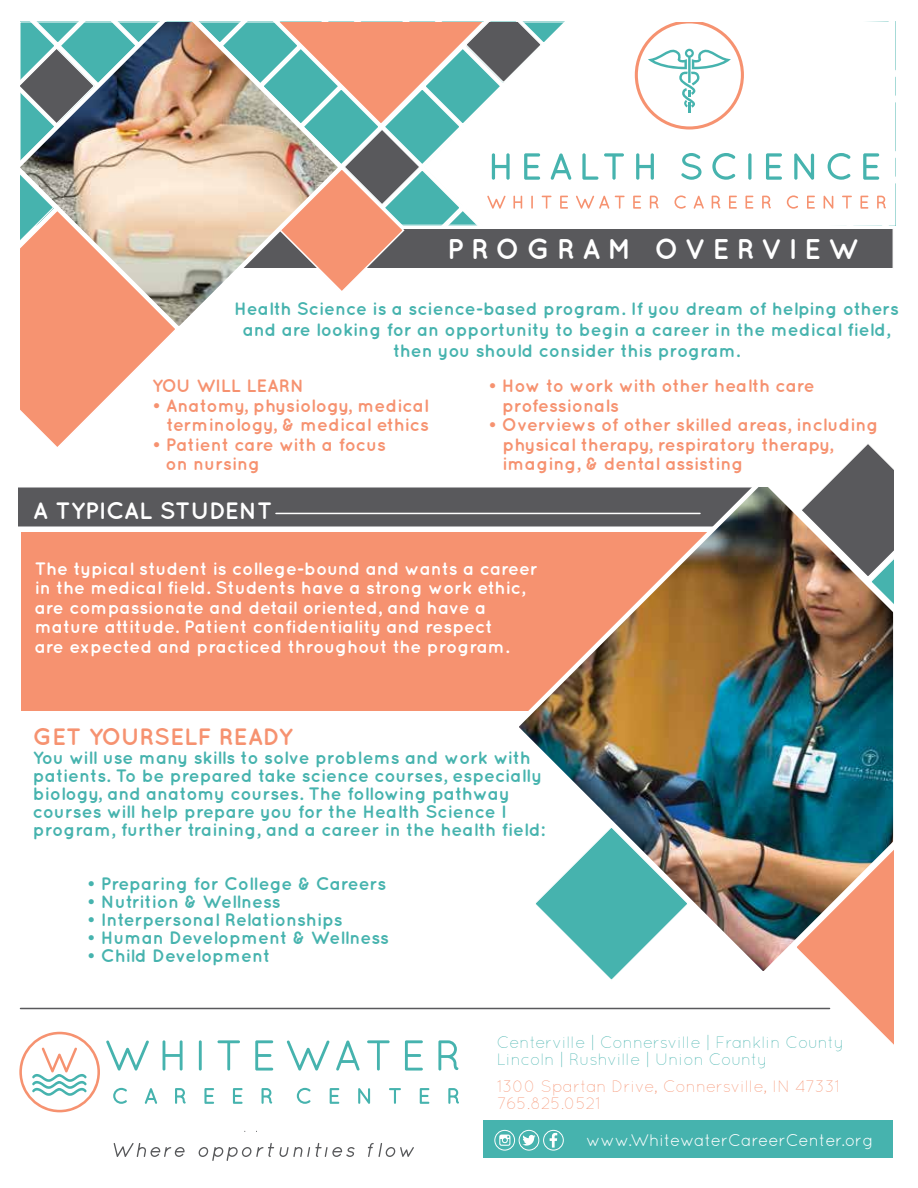
<style>
.page{position:relative;width:918px;height:1188px;background:#fff}
.page>*{position:absolute;margin:0;border:0;box-sizing:border-box;transform-origin:0 0}
.t1{font:700 28.5px "Quicksand";letter-spacing:.25em;color:#fff}
.t2{font:700 23.7px "Quicksand";color:#f69270}
.t3{font:700 23.7px "Quicksand";color:#fff}
.t4{font:700 18px/18px "Quicksand";color:#46b3ae;text-align:center}
.t5{font:700 18px/19.5px "Quicksand";color:#f69270}
.t6{font:700 18px/19.5px "Quicksand";color:#fff}
.t7{font:16.95px "Quicksand";letter-spacing:-.01em;color:#fff}
.t8{font:300 16.5px/16.5px "Quicksand";color:#46b3ae}
.t9{font:300 16.5px/16.5px "Quicksand";color:#f69270}
</style>
<div class="page">
<div style="left:17px;top:487px;width:756px;height:40px;background:#59595c"></div>
<div style="left:21px;top:532px;width:793px;height:179px;background:#f69270"></div>
<div style="left:164px;top:228px;width:729px;height:41px;background:#59595c;border:1px solid #fff"></div>
<div style="left:483px;top:1121px;width:410px;height:37px;background:#46b3ae"></div>
<svg style="left:19px;top:1032px;width:81px;height:80px"></svg>
<svg style="left:106px;top:1040px;width:43px;height:31px"></svg>
<svg style="left:163px;top:1040px;width:20px;height:31px"></svg>
<hr style="left:199px;top:1040px;width:3px;height:31px;background:#46b3ae">
<svg style="left:217px;top:1040px;width:23px;height:31px"></svg>
<svg style="left:255px;top:1040px;width:18px;height:31px"></svg>
<svg style="left:287px;top:1040px;width:43px;height:31px"></svg>
<svg style="left:336px;top:1041px;width:24px;height:30px"></svg>
<svg style="left:367px;top:1040px;width:23px;height:31px"></svg>
<svg style="left:405px;top:1040px;width:18px;height:31px"></svg>
<svg style="left:438px;top:1040px;width:21px;height:31px"></svg>
<svg style="left:113px;top:1088px;width:14px;height:16px"></svg>
<svg style="left:145px;top:1088px;width:12px;height:16px"></svg>
<svg style="left:175px;top:1088px;width:11px;height:16px"></svg>
<svg style="left:204px;top:1088px;width:10px;height:16px"></svg>
<svg style="left:233px;top:1088px;width:10px;height:16px"></svg>
<svg style="left:262px;top:1088px;width:10px;height:16px"></svg>
<svg style="left:297px;top:1088px;width:13px;height:16px"></svg>
<svg style="left:330px;top:1088px;width:9px;height:16px"></svg>
<svg style="left:358px;top:1088px;width:12px;height:16px"></svg>
<svg style="left:389px;top:1088px;width:12px;height:16px"></svg>
<svg style="left:420px;top:1088px;width:9px;height:16px"></svg>
<svg style="left:448px;top:1088px;width:11px;height:16px"></svg>
<svg style="left:114px;top:1143px;width:71px;height:14px"></svg>
<svg style="left:199px;top:1143px;width:156px;height:18px"></svg>
<svg style="left:368px;top:1143px;width:46px;height:14px"></svg>
<img style="left:20px;top:22px;width:258px;height:304px">
<svg style="left:20px;top:48px;width:75px;height:76px;background:#6b8a8d"></svg>
<svg style="left:20px;top:169px;width:158px;height:278px"></svg>
<svg style="left:633px;top:196px;width:8px;height:13px"></svg>
<svg style="left:650px;top:196px;width:9px;height:13px"></svg>
<svg style="left:674px;top:195px;width:12px;height:14px"></svg>
<svg style="left:694px;top:196px;width:10px;height:13px"></svg>
<svg style="left:712px;top:196px;width:8px;height:13px"></svg>
<svg style="left:729px;top:196px;width:8px;height:13px"></svg>
<svg style="left:745px;top:196px;width:8px;height:13px"></svg>
<svg style="left:762px;top:196px;width:9px;height:13px"></svg>
<svg style="left:787px;top:195px;width:11px;height:14px"></svg>
<svg style="left:807px;top:196px;width:8px;height:13px"></svg>
<svg style="left:824px;top:196px;width:9px;height:13px"></svg>
<svg style="left:842px;top:196px;width:10px;height:13px"></svg>
<svg style="left:860px;top:196px;width:8px;height:13px"></svg>
<svg style="left:877px;top:196px;width:9px;height:13px"></svg>
<svg style="left:278px;top:22px;width:347px;height:269px"></svg>
<svg style="left:636px;top:153px;width:18px;height:27px"></svg>
<svg style="left:681px;top:153px;width:21px;height:27px"></svg>
<svg style="left:712px;top:153px;width:23px;height:27px"></svg>
<svg style="left:748px;top:153px;width:4px;height:27px"></svg>
<svg style="left:766px;top:153px;width:16px;height:27px"></svg>
<svg style="left:794px;top:153px;width:20px;height:27px"></svg>
<svg style="left:828px;top:153px;width:22px;height:27px"></svg>
<svg style="left:863px;top:153px;width:16px;height:27px"></svg>
<svg style="left:635px;top:22px;width:109px;height:108px"></svg>
<img style="left:509px;top:487px;width:384px;height:493px">
<svg style="left:793px;top:826px;width:100px;height:218px"></svg>
<svg style="left:801px;top:444px;width:92px;height:176px"></svg>
<hr style="left:276px;top:513px;width:424px;height:1px;background:#fff">
<svg style="left:522px;top:1135px;width:14px;height:11px"></svg>
<div style="left:519px;top:1130px;width:20px;height:20px;border:1px solid #fff;border-radius:50%"></div>
<div style="left:543px;top:1130px;width:21px;height:20px;border:1px solid #fff;border-radius:50%"></div>
<svg style="left:550px;top:1133px;width:7px;height:15px"></svg>
<div style="left:494px;top:1130px;width:21px;height:20px;border:1px solid #fff;border-radius:50%"></div>
<svg style="left:499px;top:1135px;width:11px;height:11px"></svg>
<hr style="left:20px;top:1008px;width:810px;height:1px;background:#59595c">
<h1 class="t1" style="left:447px;top:232px;width:414px">PROGRAM OVERVIEW</h1>
<p class="t4" style="left:234px;top:298px;width:666px;line-height:21px">Health Science is a science-based program. If you dream of helping others and are looking for an opportunity to begin a career in the medical field, then you should consider this program.</p>
<p class="t5" style="left:152px;top:375px;width:153px">YOU WILL LEARN</p>
<p class="t5" style="left:152px;top:395px;width:279px;text-align:right">• Anatomy, physiology, medical terminology, &amp; medical ethics</p>
<p class="t5" style="left:166px;top:434px;width:222px;text-indent:-14px">• Patient care with a focus on nursing</p>
<h2 class="t3" style="left:33px;top:496px;width:241px">A TYPICAL STUDENT</h2>
<p class="t5" style="left:502px;top:375px;width:314px;text-indent:-14px">• How to work with other health care professionals</p>
<p class="t5" style="left:503px;top:414px;width:377px;text-indent:-15px">• Overviews of other skilled areas, including physical therapy, respiratory therapy, imaging, &amp; dental assisting</p>
<p class="t6" style="left:35px;top:558px;width:504px">The typical student is college-bound and wants a career in the medical field. Students have a strong work ethic, are compassionate and detail oriented, and have a mature attitude. Patient confidentiality and respect<br>are expected and practiced throughout the program.</p>
<h2 class="t2" style="left:33px;top:723px;width:261px">GET YOURSELF READY</h2>
<p class="t4" style="left:33px;top:748px;width:513px;text-align:left">You will use many skills to solve problems and work with patients. To be prepared take science courses, especially biology, and anatomy courses. The following pathway courses will help prepare you for the Health Science I program, further training, and a career in the health field:</p>
<p class="t4" style="left:87px;top:874px;width:301px">• Preparing for College &amp; Careers</p>
<p class="t4" style="left:87px;top:892px;width:195px">• Nutrition &amp; Wellness</p>
<p class="t4" style="left:87px;top:910px;width:257px">• Interpersonal Relationships</p>
<p class="t4" style="left:87px;top:928px;width:303px">• Human Development &amp; Wellness</p>
<p class="t4" style="left:87px;top:946px;width:185px">• Child Development</p>
<p class="t8" style="left:497px;top:1034px;width:349px">Centerville | Connersville | Franklin County<br>Lincoln | Rushville | Union County</p>
<p class="t9" style="left:497px;top:1078px;width:345px">1300 Spartan Drive, Connersville, IN 47331<br>765.825.0521</p>
<p class="t7" style="left:586px;top:1130px;width:289px">www.WhitewaterCareerCenter.org</p>
</div>
